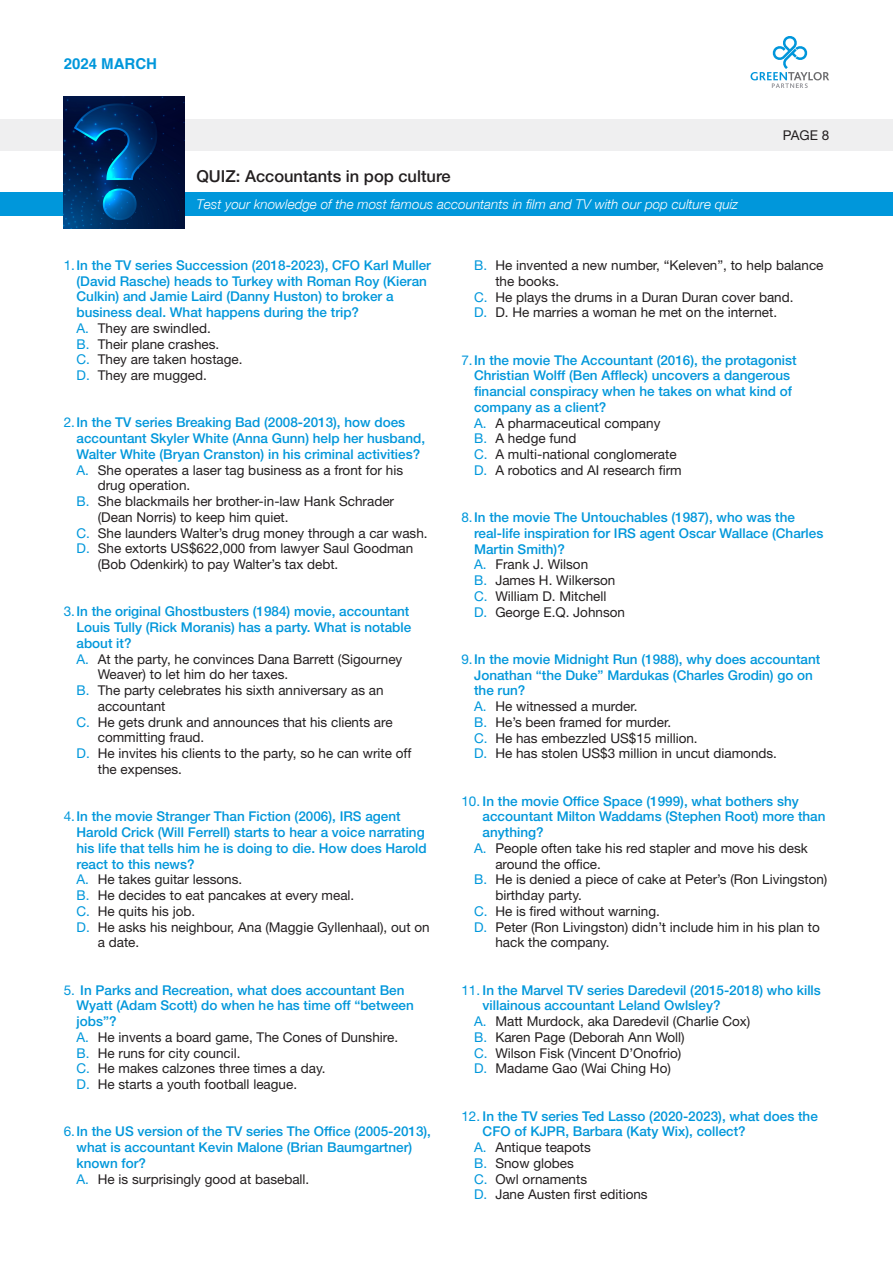
<style>
.page{position:relative;width:893px;height:1263px;background:#fff}
.page>*{position:absolute;margin:0;border:0;box-sizing:border-box;transform-origin:0 0}
.t1{font:500 16.5px "Helvetica Neue";color:#231f20}
.t2{font:700 15px "Helvetica";color:#0097db}
.t3{font:13.5px/15.8px "Helvetica Neue";color:#231f20}
.t4{font:500 13.5px/15.8px "Helvetica Neue";color:#0097db}
.t5{font:italic 300 13.5px "Helvetica Neue";color:#fff}
.s1{font-weight:400}
.s2{color:#0097db}
</style>
<div class="page">
<div style="left:0;top:119px;width:893px;height:31px;background:#efeff0"></div>
<svg style="left:750px;top:36px;width:79px;height:52px"></svg>
<div style="left:0;top:193px;width:893px;height:23px;background:#0097db"></div>
<img style="left:64px;top:96px;width:120px;height:132px">
<p class="t2" style="left:64px;top:52px;width:95px">2024 MARCH</p>
<p class="t1" style="left:196px;top:166px;width:256px">QUIZ: Accountants in pop culture</p>
<p class="t5" style="left:196px;top:196px;width:543px">Test your knowledge of the most famous accountants in film and TV with our pop culture quiz</p>
<p class="t3" style="left:783px;top:127px;width:48px">PAGE 8</p>
<p class="t4" style="left:77px;top:257px;width:356px;text-indent:-13px"><span class="s1">1.</span>In the TV series Succession (2018-2023), CFO Karl Muller (David Rasche) heads to Turkey with Roman Roy (Kieran Culkin) and Jamie Laird (Danny Huston) to broker a business deal. What happens during the trip?</p>
<p class="t3" style="left:77px;top:320px;width:136px"><span class="s2">A.</span> They are swindled.</p>
<p class="t3" style="left:77px;top:336px;width:144px"><span class="s2">B.</span> Their plane crashes.</p>
<p class="t3" style="left:77px;top:352px;width:168px"><span class="s2">C.</span> They are taken hostage.</p>
<p class="t3" style="left:77px;top:367px;width:132px"><span class="s2">D.</span> They are mugged.</p>
<p class="t4" style="left:77px;top:415px;width:350px;text-indent:-13px"><span class="s1">2.</span>In the TV series Breaking Bad (2008-2013), how does accountant Skyler White (Anna Gunn) help her husband,<br>Walter White (Bryan Cranston) in his criminal activities?</p>
<p class="t3" style="left:98px;top:462px;width:307px;text-indent:-21px"><span class="s2">A.</span> She operates a laser tag business as a front for his drug operation.</p>
<p class="t3" style="left:98px;top:493px;width:298px;text-indent:-21px"><span class="s2">B.</span> She blackmails her brother-in-law Hank Schrader (Dean Norris) to keep him quiet.</p>
<p class="t3" style="left:77px;top:525px;width:353px"><span class="s2">C.</span> She launders Walter’s drug money through a car wash.</p>
<p class="t3" style="left:98px;top:541px;width:317px;text-indent:-21px"><span class="s2">D.</span> She extorts US$622,000 from lawyer Saul Goodman (Bob Odenkirk) to pay Walter’s tax debt.</p>
<p class="t4" style="left:77px;top:604px;width:336px;text-indent:-13px"><span class="s1">3.</span>In the original Ghostbusters (1984) movie, accountant<br>Louis Tully (Rick Moranis) has a party. What is notable about it?</p>
<p class="t3" style="left:98px;top:651px;width:306px;text-indent:-21px"><span class="s2">A.</span> At the party, he convinces Dana Barrett (Sigourney<br>Weaver) to let him do her taxes.</p>
<p class="t3" style="left:98px;top:682px;width:287px;text-indent:-21px"><span class="s2">B.</span> The party celebrates his sixth anniversary as an accountant</p>
<p class="t3" style="left:98px;top:714px;width:296px;text-indent:-21px"><span class="s2">C.</span> He gets drunk and announces that his clients are committing fraud.</p>
<p class="t3" style="left:98px;top:745px;width:315px;text-indent:-21px"><span class="s2">D.</span> He invites his clients to the party, so he can write off the expenses.</p>
<p class="t4" style="left:77px;top:808px;width:352px;text-indent:-13px"><span class="s1">4.</span>In the movie Stranger Than Fiction (2006), IRS agent Harold Crick (Will Ferrell) starts to hear a voice narrating his life that tells him he is doing to die. How does Harold react to this news?</p>
<p class="t3" style="left:77px;top:871px;width:167px"><span class="s2">A.</span> He takes guitar lessons.</p>
<p class="t3" style="left:77px;top:887px;width:279px"><span class="s2">B.</span> He decides to eat pancakes at every meal.</p>
<p class="t3" style="left:77px;top:903px;width:120px"><span class="s2">C.</span> He quits his job.</p>
<p class="t3" style="left:98px;top:919px;width:333px;text-indent:-21px"><span class="s2">D.</span> He asks his neighbour, Ana (Maggie Gyllenhaal), out on a date.</p>
<p class="t4" style="left:77px;top:982px;width:339px;text-indent:-13px"><span class="s1">5.</span> In Parks and Recreation, what does accountant Ben<br>Wyatt (Adam Scott) do when he has time off “between jobs”?</p>
<p class="t3" style="left:77px;top:1029px;width:323px"><span class="s2">A.</span> He invents a board game, The Cones of Dunshire.</p>
<p class="t3" style="left:77px;top:1045px;width:166px"><span class="s2">B.</span> He runs for city council.</p>
<p class="t3" style="left:77px;top:1060px;width:251px"><span class="s2">C.</span> He makes calzones three times a day.</p>
<p class="t3" style="left:77px;top:1076px;width:222px"><span class="s2">D.</span> He starts a youth football league.</p>
<p class="t4" style="left:77px;top:1123px;width:356px;text-indent:-13px"><span class="s1">6.</span>In the US version of the TV series The Office (2005-2013), what is accountant Kevin Malone (Brian Baumgartner) known for?</p>
<p class="t3" style="left:77px;top:1171px;width:234px"><span class="s2">A.</span> He is surprisingly good at baseball.</p>
<p class="t3" style="left:495px;top:257px;width:330px;text-indent:-21px"><span class="s2">B.</span> He invented a new number, “Keleven”, to help balance the books.</p>
<p class="t3" style="left:474px;top:289px;width:321px"><span class="s2">C.</span> He plays the drums in a Duran Duran cover band.</p>
<p class="t3" style="left:474px;top:304px;width:305px"><span class="s2">D.</span> D. He marries a woman he met on the internet.</p>
<p class="t4" style="left:474px;top:352px;width:324px;text-indent:-13px"><span class="s1">7.</span>In the movie The Accountant (2016), the protagonist Christian Wolff (Ben Affleck) uncovers a dangerous financial conspiracy when he takes on what kind of company as a client?</p>
<p class="t3" style="left:474px;top:415px;width:188px"><span class="s2">A.</span> A pharmaceutical company</p>
<p class="t3" style="left:474px;top:430px;width:104px"><span class="s2">B.</span> A hedge fund</p>
<p class="t3" style="left:474px;top:446px;width:204px"><span class="s2">C.</span> A multi-national conglomerate</p>
<p class="t3" style="left:474px;top:462px;width:209px"><span class="s2">D.</span> A robotics and AI research firm</p>
<p class="t4" style="left:474px;top:509px;width:351px;text-indent:-13px"><span class="s1">8.</span>In the movie The Untouchables (1987), who was the real-life inspiration for IRS agent Oscar Wallace (Charles<br>Martin Smith)?</p>
<p class="t3" style="left:474px;top:556px;width:116px"><span class="s2">A.</span> Frank J. Wilson</p>
<p class="t3" style="left:474px;top:572px;width:143px"><span class="s2">B.</span> James H. Wilkerson</p>
<p class="t3" style="left:474px;top:588px;width:134px"><span class="s2">C.</span> William D. Mitchell</p>
<p class="t3" style="left:474px;top:604px;width:152px"><span class="s2">D.</span> George E.Q. Johnson</p>
<p class="t4" style="left:474px;top:651px;width:348px;text-indent:-13px"><span class="s1">9.</span>In the movie Midnight Run (1988), why does accountant<br>Jonathan “the Duke” Mardukas (Charles Grodin) go on the run?</p>
<p class="t3" style="left:474px;top:698px;width:165px"><span class="s2">A.</span> He witnessed a murder.</p>
<p class="t3" style="left:474px;top:714px;width:199px"><span class="s2">B.</span> He’s been framed for murder.</p>
<p class="t3" style="left:474px;top:730px;width:225px"><span class="s2">C.</span> He has embezzled US$15 million.</p>
<p class="t3" style="left:474px;top:745px;width:304px"><span class="s2">D.</span> He has stolen US$3 million in uncut diamonds.</p>
<p class="t4" style="left:483px;top:793px;width:344px;text-indent:-21px"><span class="s1">10.</span> In the movie Office Space (1999), what bothers shy accountant Milton Waddams (Stephen Root) more than anything?</p>
<p class="t3" style="left:495px;top:840px;width:314px;text-indent:-21px"><span class="s2">A.</span> People often take his red stapler and move his desk around the office.</p>
<p class="t3" style="left:495px;top:871px;width:334px;text-indent:-21px"><span class="s2">B.</span> He is denied a piece of cake at Peter’s (Ron Livingston) birthday party.</p>
<p class="t3" style="left:474px;top:903px;width:187px"><span class="s2">C.</span> He is fired without warning.</p>
<p class="t3" style="left:495px;top:919px;width:326px;text-indent:-21px"><span class="s2">D.</span> Peter (Ron Livingston) didn’t include him in his plan to hack the company.</p>
<p class="t4" style="left:483px;top:982px;width:340px;text-indent:-21px"><span class="s1">11.</span> In the Marvel TV series Daredevil (2015-2018) who kills villainous accountant Leland Owlsley?</p>
<p class="t3" style="left:474px;top:1013px;width:278px"><span class="s2">A.</span> Matt Murdock, aka Daredevil (Charlie Cox)</p>
<p class="t3" style="left:474px;top:1029px;width:212px"><span class="s2">B.</span> Karen Page (Deborah Ann Woll)</p>
<p class="t3" style="left:474px;top:1045px;width:209px"><span class="s2">C.</span> Wilson Fisk (Vincent D’Onofrio)</p>
<p class="t3" style="left:474px;top:1060px;width:198px"><span class="s2">D.</span> Madame Gao (Wai Ching Ho)</p>
<p class="t4" style="left:483px;top:1108px;width:337px;text-indent:-21px"><span class="s1">12.</span> In the TV series Ted Lasso (2020-2023), what does the<br>CFO of KJPR, Barbara (Katy Wix), collect?</p>
<p class="t3" style="left:474px;top:1139px;width:118px"><span class="s2">A.</span> Antique teapots</p>
<p class="t3" style="left:474px;top:1155px;width:101px"><span class="s2">B.</span> Snow globes</p>
<p class="t3" style="left:474px;top:1171px;width:115px"><span class="s2">C.</span> Owl ornaments</p>
<p class="t3" style="left:474px;top:1186px;width:175px"><span class="s2">D.</span> Jane Austen first editions</p>
</div>
